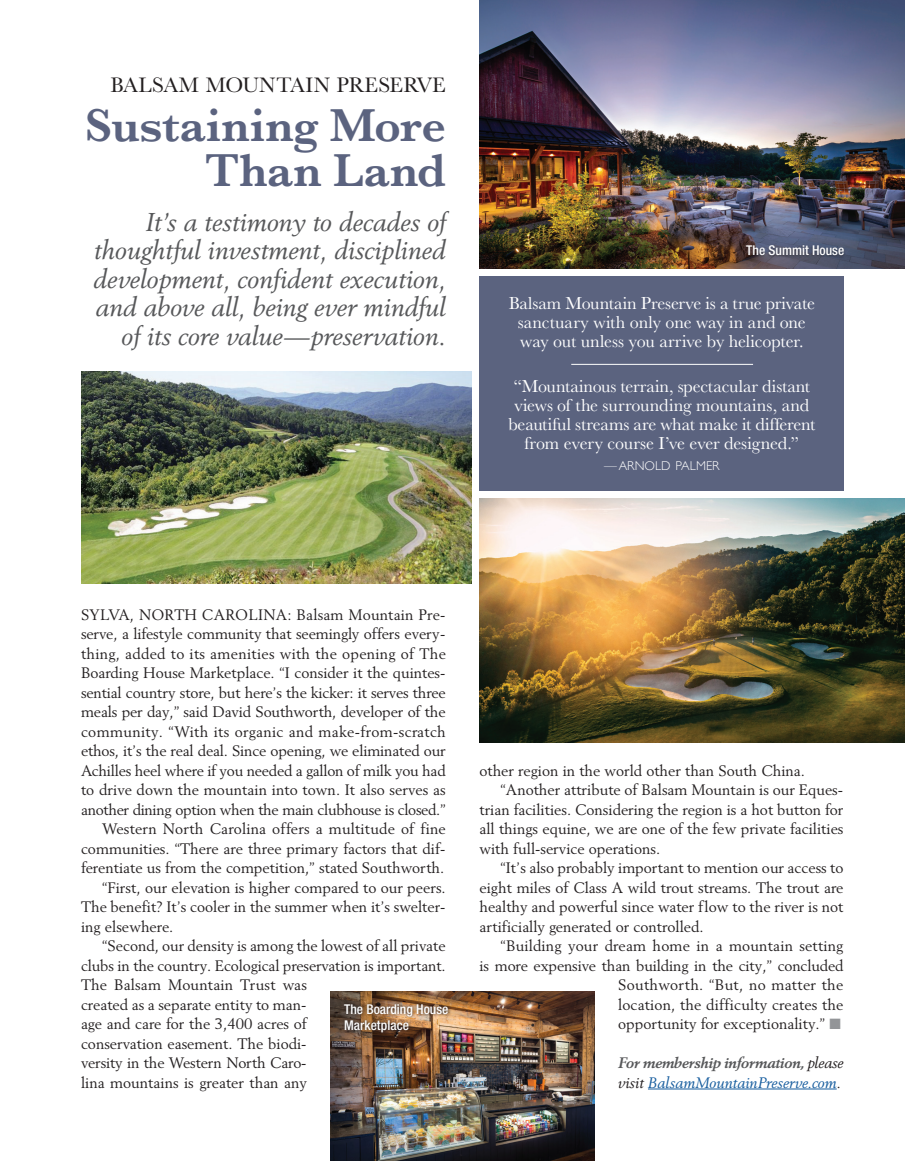
<style>
.page{position:relative;width:905px;height:1161px;background:#fff}
.page>*{position:absolute;margin:0;border:0;box-sizing:border-box;transform-origin:0 0}
.t1{font:600 48px/45px "Baskerville";letter-spacing:-.005em;color:#5b637f;text-align:right}
.t2{font:italic 25.5px/28.5px "Berling";color:#57585a;text-align:right}
.t3{font:21.75px "Baskerville";color:#231f20}
.t4{font:18px/18.8px "Baskerville";letter-spacing:-.005em;color:#fff;text-align:center}
.t5{font:15px/19.5px "Berling";color:#231f20;text-align:justify}
.t6{font:italic 15px/19.5px "Berling";color:#175d9e}
.t7{font:13.5px/16px "Helvetica Neue LT Std Med Cn Regular";color:#fff}
.t8{font:300 12.75px "Gill Sans";color:#fff}
.s1{color:#939598}
.s2{font-weight:700;color:#57585a}
.s3{color:#231f20}
</style>
<div class="page">
<div style="left:479px;top:276px;width:365px;height:215px;background:#5b637f"></div>
<img style="left:330px;top:991px;width:264px;height:170px">
<hr style="left:648px;top:1089px;width:188px;height:1px;background:#175d9e">
<img style="left:81px;top:371px;width:390px;height:213px">
<img style="left:479px;top:0;width:425px;height:269px">
<div style="left:744px;top:244px;width:101px;height:14px;background:#231f20;opacity:.5"></div>
<img style="left:341px;top:1001px;width:110px;height:35px">
<hr style="left:571px;top:364px;width:182px;height:1px;background:#fff">
<img style="left:479px;top:499px;width:425px;height:244px">
<p class="t3" style="left:111px;top:71px;width:337px">BALSAM MOUNTAIN PRESERVE</p>
<p class="t1" style="left:85px;top:103px;width:362px">Sustaining More<br>Than Land</p>
<p class="t2" style="left:94px;top:208px;width:354px">It’s a testimony to decades of thoughtful investment, disciplined development, confident execution, and above all, being ever mindful of its core value—preservation.</p>
<p class="t7" style="left:746px;top:242px;width:99px">The Summit House</p>
<p class="t4" style="left:508px;top:294px;width:308px">Balsam Mountain Preserve is a true private sanctuary with only one way in and one way out unless you arrive by helicopter.</p>
<p class="t4" style="left:508px;top:378px;width:308px">“Mountainous terrain, spectacular distant views of the surrounding mountains, and beautiful streams are what make it different from every course I’ve ever designed.”</p>
<p class="t8" style="left:604px;top:456px;width:117px">— ARNOLD PALMER</p>
<p class="t5" style="left:81px;top:604px;width:366px">SYLVA, NORTH CAROLINA: Balsam Mountain Pre&shy;serve, a lifestyle community that seemingly offers every&shy;thing, added to its amenities with the opening of The Boarding House Marketplace. “I consider it the quintes&shy;sential country store, but here’s the kicker: it serves three meals per day,” said David Southworth, developer of the community. “With its organic and make-from-scratch ethos, it’s the real deal. Since opening, we eliminated our Achilles heel where if you needed a gallon of milk you had to drive down the mountain into town. It also serves as another dining option when the main clubhouse is closed.”</p>
<p class="t5" style="left:81px;top:819px;width:366px;text-indent:21px">Western North Carolina offers a multitude of fine communities. “There are three primary factors that dif&shy;ferentiate us from the competition,” stated Southworth.</p>
<p class="t5" style="left:81px;top:877px;width:366px;text-indent:21px">“First, our elevation is higher compared to our peers.<br>The benefit? It’s cooler in the summer when it’s swelter&shy;ing elsewhere.</p>
<p class="t5" style="left:81px;top:936px;width:366px;text-align:left;text-indent:21px">“Second, our density is among the lowest of all private clubs in the country. Ecological preservation is important.<br>The Balsam Mountain Trust was<br>created as a separate entity to man-<br>age and care for the 3,400 acres of<br>conservation easement. The biodi-<br>versity in the Western North Caro-<br>lina mountains is greater than any</p>
<p class="t7" style="left:344px;top:1001px;width:106px">The Boarding House<br>Marketplace</p>
<p class="t5" style="left:479px;top:760px;width:327px">other region in the world other than South China.</p>
<p class="t5" style="left:479px;top:780px;width:365px;text-indent:21px">“Another attribute of Balsam Mountain is our Eques&shy;trian facilities. Considering the region is a hot button for all things equine, we are one of the few private facilities with full-service operations.</p>
<p class="t5" style="left:479px;top:858px;width:365px;text-indent:21px">“It’s also probably important to mention our access to eight miles of Class A wild trout streams. The trout are healthy and powerful since water flow to the river is not artificially generated or controlled.</p>
<p class="t5" style="left:479px;top:936px;width:365px;text-align:right">“Building your dream home in a mountain setting<br>is more expensive than building in the city,” concluded Southworth. “But, no matter the<br>location, the difficulty creates the<br>opportunity for exceptionality.” <span class="s1">■</span></p>
<p class="t6" style="left:618px;top:1053px;width:227px"><span class="s2">For membership information,</span> <span class="s3">please visit</span> BalsamMountainPreserve.com<span class="s3">.</span></p>
</div>
